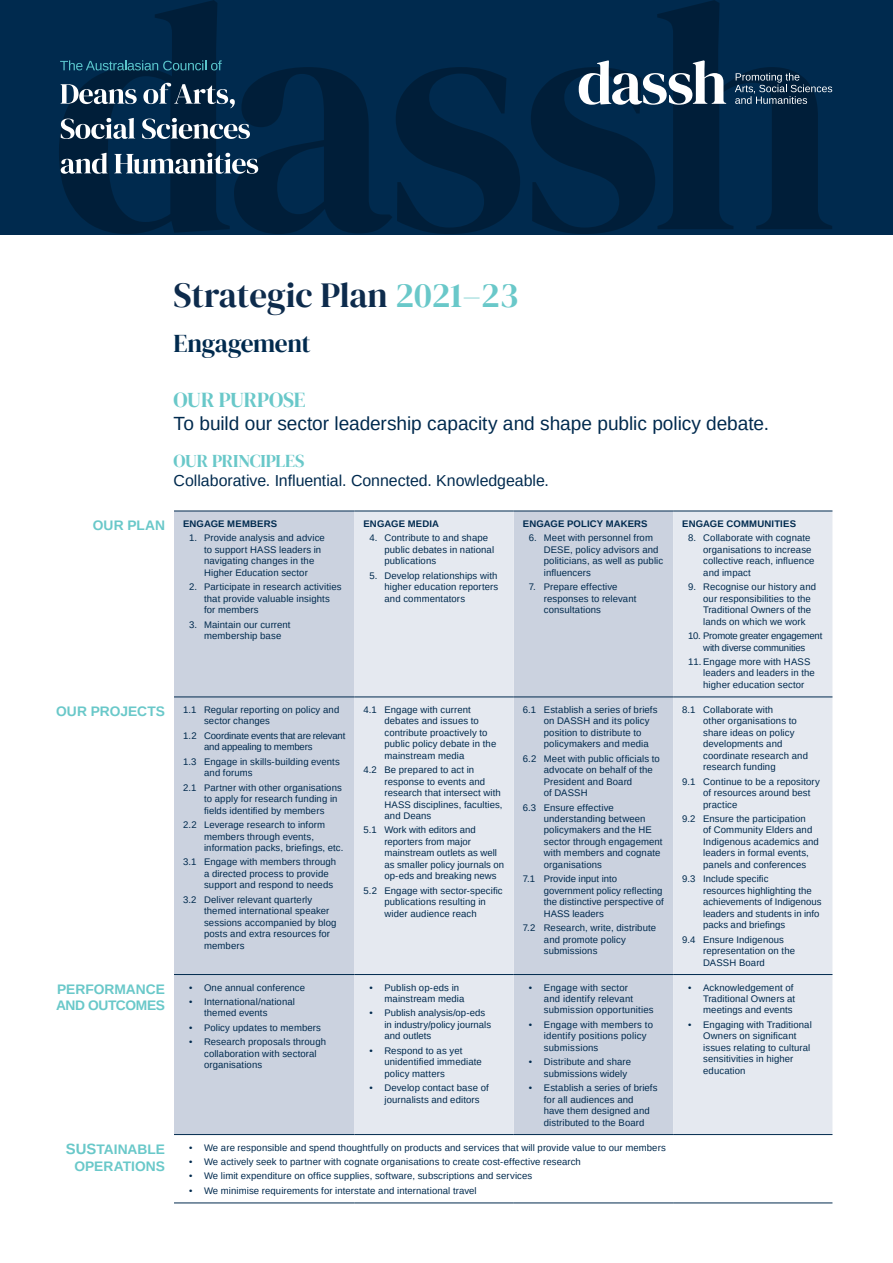
<style>
.page{position:relative;width:893px;height:1263px;background:#fff}
.page>*{position:absolute;margin:0;border:0;box-sizing:border-box;transform-origin:0 0}
.t1{font:34.95px "DM Serif Display";color:#0d2b4c}
.t2{font:25.5px "DM Serif Display";letter-spacing:-.015em;color:#002a4e}
.t3{font:21.15px "DM Serif Display";letter-spacing:-.005em;color:#69c8c9}
.t4{font:19.05px "Arimo";letter-spacing:-.005em;color:#002a4e}
.t5{font:18px "DM Serif Display";letter-spacing:-.01em;color:#69c8c9}
.t6{font:15.9px "Arimo";color:#002a4e}
.t7{font:700 13.8px/16.5px "Arimo";letter-spacing:-.005em;color:#69c8c9}
.t8{font:9.6px/11.4px "Arimo";letter-spacing:.01em;color:#002a4e}
.t9{font:9.6px/11.4px "Arimo";letter-spacing:-.02em;color:#002a4e;text-align:center}
.t10{font:700 9.6px "Arimo";letter-spacing:.015em;color:#002a4e}
.s1{color:#69c8c9}
.s2{font-size:14.85px}
</style>
<div class="page">
<div style="left:174px;top:512px;width:180px;height:622px;background:#cbd2df"></div>
<svg style="left:354px;top:512px;width:478px;height:622px;background:#dce1ea"></svg>
<hr style="left:174px;top:974px;width:180px;height:1px;background:#002a4e">
<hr style="left:354px;top:974px;width:160px;height:1px;background:#002a4e">
<hr style="left:514px;top:974px;width:159px;height:1px;background:#002a4e">
<hr style="left:673px;top:974px;width:159px;height:1px;background:#002a4e">
<hr style="left:174px;top:1134px;width:180px;height:1px;background:#002a4e">
<hr style="left:354px;top:1134px;width:160px;height:1px;background:#002a4e">
<hr style="left:514px;top:1134px;width:159px;height:1px;background:#002a4e">
<hr style="left:673px;top:1134px;width:159px;height:1px;background:#002a4e">
<hr style="left:174px;top:1203px;width:180px;height:1px;background:#002a4e">
<hr style="left:354px;top:1203px;width:160px;height:1px;background:#002a4e">
<hr style="left:514px;top:1203px;width:159px;height:1px;background:#002a4e">
<hr style="left:673px;top:1203px;width:159px;height:1px;background:#002a4e">
<hr style="left:174px;top:511px;width:180px;height:1px;background:#002a4e">
<hr style="left:354px;top:511px;width:160px;height:1px;background:#002a4e">
<hr style="left:514px;top:511px;width:159px;height:1px;background:#002a4e">
<hr style="left:673px;top:511px;width:159px;height:1px;background:#002a4e">
<hr style="left:174px;top:697px;width:180px;height:1px;background:#002a4e">
<hr style="left:354px;top:697px;width:160px;height:1px;background:#002a4e">
<hr style="left:514px;top:697px;width:159px;height:1px;background:#002a4e">
<hr style="left:673px;top:697px;width:159px;height:1px;background:#002a4e">
<div style="left:0;top:0;width:893px;height:234px;background:#002a4e"></div>
<svg style="left:59px;top:0;width:461px;height:234px"></svg>
<svg style="left:531px;top:0;width:301px;height:234px"></svg>
<h1 class="t1" style="left:174px;top:282px;width:346px">Strategic Plan <span class="s1">2021–23</span></h1>
<h2 class="t2" style="left:174px;top:334px;width:139px">Engagement</h2>
<h3 class="t3" style="left:174px;top:392px;width:134px">OUR PURPOSE</h3>
<h3 class="t4" style="left:174px;top:416px;width:597px">To build our sector leadership capacity and shape public policy debate.</h3>
<h3 class="t5" style="left:174px;top:454px;width:132px">OUR PRINCIPLES</h3>
<h3 class="t6" style="left:174px;top:470px;width:377px">Collaborative. Influential. Connected. Knowledgeable.</h3>
<h3 class="t7" style="left:93px;top:517px;width:74px">OUR PLAN</h3>
<p class="t10" style="left:183px;top:518px;width:96px">ENGAGE MEMBERS</p>
<p class="t8" style="left:204px;top:533px;width:122px;text-indent:-15px">1. Provide analysis and advice to support HASS leaders in navigating changes in the<br>Higher Education sector</p>
<p class="t8" style="left:204px;top:582px;width:139px;text-indent:-15px">2. Participate in research activities that provide valuable insights for members</p>
<p class="t8" style="left:204px;top:619px;width:88px;text-indent:-15px">3. Maintain our current membership base</p>
<p class="t10" style="left:363px;top:518px;width:77px">ENGAGE MEDIA</p>
<p class="t8" style="left:384px;top:533px;width:111px;text-indent:-15px">4. Contribute to and shape public debates in national publications</p>
<p class="t8" style="left:384px;top:571px;width:115px;text-align:justify;text-indent:-15px">5. Develop relationships with higher education reporters and commentators</p>
<p class="t10" style="left:523px;top:518px;width:126px">ENGAGE POLICY MAKERS</p>
<p class="t8" style="left:544px;top:533px;width:121px;text-indent:-15px">6. Meet with personnel from<br>DESE, policy advisors and politicians, as well as public influencers</p>
<p class="t8" style="left:544px;top:582px;width:94px;text-indent:-15px">7. Prepare effective responses to relevant consultations</p>
<h3 class="t7" style="left:56px;top:703px;width:110px">OUR PROJECTS</h3>
<p class="t8" style="left:204px;top:705px;width:137px;text-indent:-21px">1.1 Regular reporting on policy and sector changes</p>
<p class="t9" style="left:204px;top:731px;width:143px;text-align:left;text-indent:-21px">1.2 Coordinate events that are relevant and appealing to members</p>
<p class="t8" style="left:204px;top:756px;width:137px;text-indent:-21px">1.3 Engage in skills-building events and forums</p>
<p class="t8" style="left:204px;top:782px;width:139px;text-indent:-21px">2.1 Partner with other organisations to apply for research funding in fields identified by members</p>
<p class="t8" style="left:204px;top:820px;width:141px;text-indent:-21px">2.2 Leverage research to inform members through events, information packs, briefings, etc.</p>
<p class="t8" style="left:204px;top:857px;width:134px;text-indent:-21px">3.1 Engage with members through a directed process to provide support and respond to needs</p>
<p class="t8" style="left:204px;top:894px;width:134px;text-indent:-21px">3.2 Deliver relevant quarterly themed international speaker sessions accompanied by blog posts and extra resources for members</p>
<h3 class="t7" style="left:56px;top:980px;width:110px">PERFORMANCE<br>AND OUTCOMES</h3>
<p class="t8" style="left:189px;top:982px;width:117px">• One annual conference</p>
<p class="t8" style="left:204px;top:997px;width:92px;text-indent:-15px">• International/national themed events</p>
<p class="t8" style="left:189px;top:1023px;width:133px">• Policy updates to members</p>
<p class="t8" style="left:204px;top:1037px;width:123px;text-indent:-15px">• Research proposals through collaboration with sectoral organisations</p>
<p class="t8" style="left:384px;top:705px;width:113px;text-indent:-21px">4.1 Engage with current debates and issues to contribute proactively to public policy debate in the mainstream media</p>
<p class="t8" style="left:384px;top:765px;width:120px;text-indent:-21px">4.2 Be prepared to act in response to events and research that intersect with<br>HASS disciplines, faculties, and Deans</p>
<p class="t8" style="left:384px;top:825px;width:121px;text-indent:-21px">5.1 Work with editors and reporters from major mainstream outlets as well as smaller policy journals on op-eds and breaking news</p>
<p class="t8" style="left:363px;top:885px;width:141px;text-align:center">5.2 Engage with sector-specific publications resulting in<br>wider audience reach</p>
<p class="t8" style="left:384px;top:982px;width:81px;text-indent:-15px">• Publish op-eds in mainstream media</p>
<p class="t8" style="left:384px;top:1008px;width:108px;text-indent:-15px">• Publish analysis/op-eds in industry/policy journals and outlets</p>
<p class="t8" style="left:384px;top:1045px;width:99px;text-indent:-15px">• Respond to as yet unidentified immediate policy matters</p>
<p class="t8" style="left:384px;top:1083px;width:106px;text-indent:-15px">• Develop contact base of journalists and editors</p>
<p class="t8" style="left:544px;top:705px;width:115px;text-indent:-21px">6.1 Establish a series of briefs on DASSH and its policy position to distribute to policymakers and media</p>
<p class="t8" style="left:544px;top:753px;width:118px;text-indent:-21px">6.2 Meet with public officials to advocate on behalf of the<br>President and Board<br>of DASSH</p>
<p class="t8" style="left:544px;top:802px;width:120px;text-indent:-21px">6.3 Ensure effective understanding between policymakers and the HE sector through engagement with members and cognate organisations</p>
<p class="t8" style="left:544px;top:874px;width:121px;text-indent:-21px">7.1 Provide input into government policy reflecting the distinctive perspective of<br>HASS leaders</p>
<p class="t8" style="left:544px;top:923px;width:114px;text-indent:-21px">7.2 Research, write, distribute and promote policy submissions</p>
<p class="t8" style="left:544px;top:982px;width:111px;text-indent:-15px">• Engage with sector<br>and identify relevant submission opportunities</p>
<p class="t8" style="left:544px;top:1020px;width:111px;text-indent:-15px">• Engage with members to identify positions policy submissions</p>
<p class="t8" style="left:544px;top:1057px;width:89px;text-indent:-15px">• Distribute and share submissions widely</p>
<p class="t8" style="left:544px;top:1083px;width:115px;text-indent:-15px">• Establish a series of briefs for all audiences and<br>have them designed and distributed to the Board</p>
<h3 class="t7" style="left:66px;top:1141px;width:101px;text-align:right"><span class="s2">SUS</span>TAINABLE<br>OPERATIONS</h3>
<p class="t8" style="left:189px;top:1142px;width:478px">• We are responsible and spend thoughtfully on products and services that will provide value to our members</p>
<p class="t8" style="left:189px;top:1157px;width:393px">• We actively seek to partner with cognate organisations to create cost-effective research</p>
<p class="t8" style="left:189px;top:1171px;width:345px">• We limit expenditure on office supplies, software, subscriptions and services</p>
<p class="t8" style="left:189px;top:1186px;width:289px">• We minimise requirements for interstate and international travel</p>
<p class="t10" style="left:682px;top:518px;width:115px">ENGAGE COMMUNITIES</p>
<p class="t8" style="left:703px;top:533px;width:113px;text-indent:-15px">8. Collaborate with cognate organisations to increase collective reach, influence and impact</p>
<p class="t8" style="left:703px;top:582px;width:115px;text-indent:-15px">9. Recognise our history and our responsibilities to the<br>Traditional Owners of the lands on which we work</p>
<p class="t9" style="left:688px;top:631px;width:136px">10. Promote greater engagement with diverse communities</p>
<p class="t8" style="left:703px;top:657px;width:113px;text-indent:-15px">11. Engage more with HASS leaders and leaders in the higher education sector</p>
<p class="t8" style="left:703px;top:705px;width:106px;text-indent:-21px">8.1 Collaborate with<br>other organisations to share ideas on policy developments and coordinate research and research funding</p>
<p class="t8" style="left:703px;top:776px;width:118px;text-indent:-21px">9.1 Continue to be a repository of resources around best practice</p>
<p class="t8" style="left:703px;top:814px;width:117px;text-indent:-21px">9.2 Ensure the participation<br>of Community Elders and<br>Indigenous academics and leaders in formal events, panels and conferences</p>
<p class="t8" style="left:703px;top:873px;width:120px;text-indent:-21px">9.3 Include specific<br>resources highlighting the achievements of Indigenous leaders and students in info packs and briefings</p>
<p class="t8" style="left:703px;top:934px;width:93px;text-indent:-21px">9.4 Ensure Indigenous representation on the<br>DASSH Board</p>
<p class="t8" style="left:703px;top:982px;width:93px;text-indent:-15px">• Acknowledgement of<br>Traditional Owners at meetings and events</p>
<p class="t8" style="left:703px;top:1020px;width:110px;text-indent:-15px">• Engaging with Traditional<br>Owners on significant issues relating to cultural sensitivities in higher education</p>
</div>
